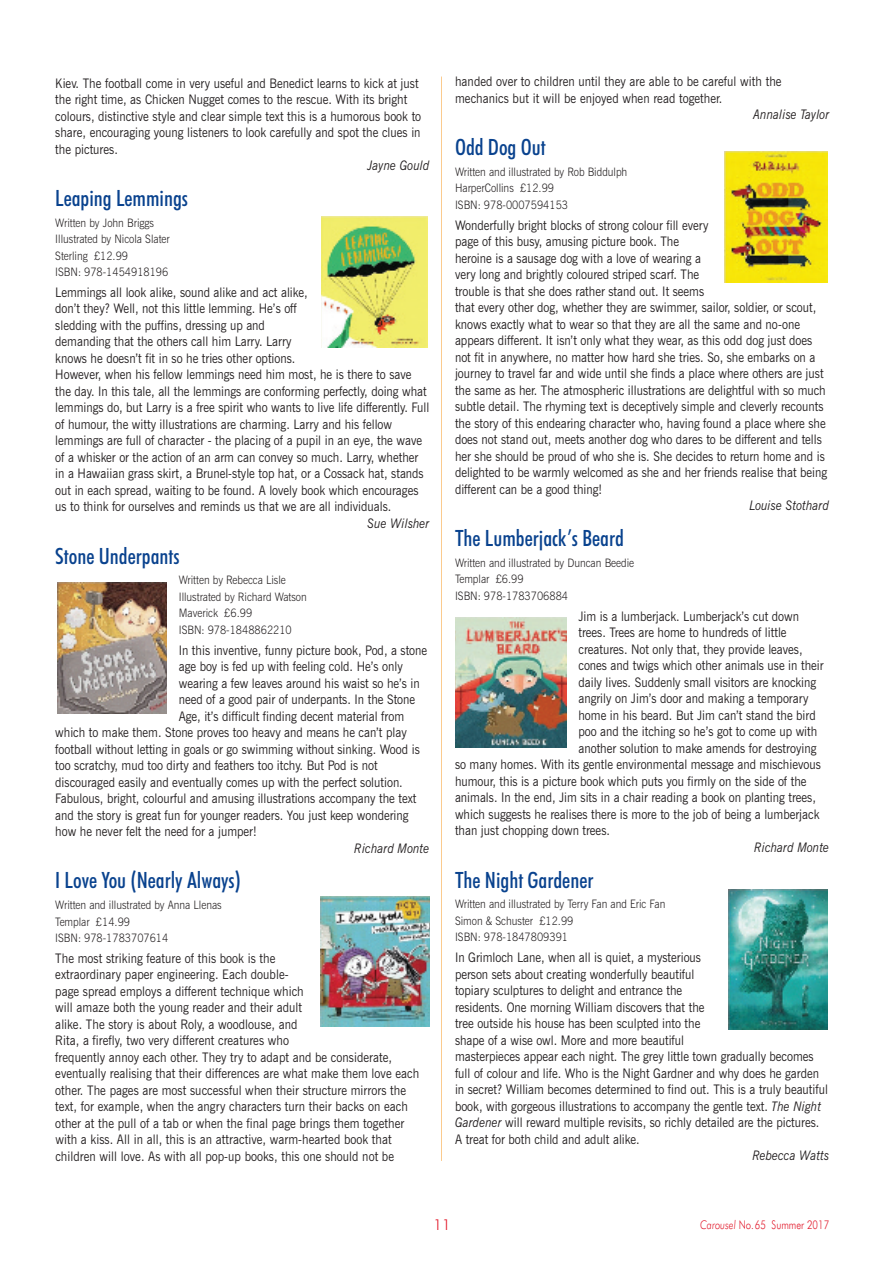
<style>
.page{position:relative;width:893px;height:1263px;background:#fff}
.page>*{position:absolute;margin:0;border:0;box-sizing:border-box;transform-origin:0 0}
.t1{font:500 condensed 22.5px "Futura BT";color:#09428e}
.t2{font:300 15px "Futura BT";color:#e2192b}
.t3{font:13.2px/16.5px "News Gothic BT";color:#231f20;scale:.9 1}
.t4{font:italic 13.2px "News Gothic BT";color:#231f20;scale:.9 1}
.t5{font:300 12px "Futura BT";color:#e2192b;scale:.8 1}
.t6{font:300 11.7px/16.5px "News Gothic BT";color:#231f20;scale:.9 1}
.s1{font-style:italic}
</style>
<div class="page">
<hr style="left:441px;top:77px;width:1px;height:1084px;background:#fbcb8e">
<img style="left:321px;top:217px;width:106px;height:131px">
<svg style="left:57px;top:582px;width:1px;height:131px"></svg>
<img style="left:58px;top:582px;width:109px;height:131px">
<img style="left:320px;top:896px;width:109px;height:131px">
<img style="left:725px;top:152px;width:102px;height:131px">
<img style="left:455px;top:618px;width:111px;height:129px">
<svg style="left:827px;top:890px;width:1px;height:139px"></svg>
<img style="left:728px;top:890px;width:99px;height:139px">
<p class="t3" style="left:55px;top:76px;width:408px">Kiev. The football come in very useful and Benedict learns to kick at just the right time, as Chicken Nugget comes to the rescue. With its bright colours, distinctive style and clear simple text this is a humorous book to share, encouraging young listeners to look carefully and spot the clues in the pictures.</p>
<p class="t4" style="left:367px;top:161px;width:70px">Jayne Gould</p>
<h1 class="t1" style="left:55px;top:189px;width:134px">Leaping Lemmings</h1>
<p class="t6" style="left:55px;top:215px;width:129px">Written by John Briggs<br>Illustrated by Nicola Slater<br>Sterling £12.99<br>ISBN: 978-1454918196</p>
<p class="t3" style="left:55px;top:285px;width:417px">Lemmings all look alike, sound alike and act alike,<br>don’t they? Well, not this little lemming. He’s off<br>sledding with the puffins, dressing up and<br>demanding that the others call him Larry. Larry<br>knows he doesn’t fit in so he tries other options.<br>However, when his fellow lemmings need him most, he is there to save the day. In this tale, all the lemmings are conforming perfectly, doing what lemmings do, but Larry is a free spirit who wants to live life differently. Full of humour, the witty illustrations are charming. Larry and his fellow lemmings are full of character - the placing of a pupil in an eye, the wave of a whisker or the action of an arm can convey so much. Larry, whether in a Hawaiian grass skirt, a Brunel-style top hat, or a Cossack hat, stands out in each spread, waiting to be found. A lovely book which encourages us to think for ourselves and reminds us that we are all individuals.</p>
<p class="t4" style="left:367px;top:518px;width:71px">Sue Wilsher</p>
<h1 class="t1" style="left:55px;top:546px;width:126px">Stone Underpants</h1>
<p class="t6" style="left:179px;top:573px;width:144px">Written by Rebecca Lisle<br>Illustrated by Richard Watson<br>Maverick £6.99<br>ISBN: 978-1848862210</p>
<p class="t3" style="left:179px;top:643px;width:278px">In this inventive, funny picture book, Pod, a stone</p>
<p class="t3" style="left:179px;top:659px;width:250px">age boy is fed up with feeling cold. He’s only</p>
<p class="t3" style="left:179px;top:676px;width:269px">wearing a few leaves around his waist so he’s in</p>
<p class="t3" style="left:179px;top:692px;width:264px">need of a good pair of underpants. In the Stone</p>
<p class="t3" style="left:179px;top:709px;width:252px">Age, it’s difficult finding decent material from</p>
<p class="t3" style="left:55px;top:725px;width:392px">which to make them. Stone proves too heavy and means he can’t play</p>
<p class="t3" style="left:55px;top:742px;width:406px">football without letting in goals or go swimming without sinking. Wood is</p>
<p class="t3" style="left:55px;top:758px;width:360px">too scratchy, mud too dirty and feathers too itchy. But Pod is not</p>
<p class="t3" style="left:55px;top:775px;width:387px">discouraged easily and eventually comes up with the perfect solution.</p>
<p class="t3" style="left:55px;top:791px;width:403px">Fabulous, bright, colourful and amusing illustrations accompany the text</p>
<p class="t3" style="left:55px;top:808px;width:394px">and the story is great fun for younger readers. You just keep wondering</p>
<p class="t3" style="left:55px;top:824px;width:225px">how he never felt the need for a jumper!</p>
<p class="t4" style="left:354px;top:843px;width:85px">Richard Monte</p>
<h1 class="t1" style="left:55px;top:871px;width:187px">I Love You (Nearly Always)</h1>
<p class="t6" style="left:55px;top:898px;width:186px">Written and illustrated by Anna Llenas<br>Templar £14.99<br>ISBN: 978-1783707614</p>
<p class="t3" style="left:55px;top:951px;width:406px">The most striking feature of this book is the<br>extraordinary paper engineering. Each double-<br>page spread employs a different technique which<br>will amaze both the young reader and their adult<br>alike. The story is about Roly, a woodlouse, and<br>Rita, a firefly, two very different creatures who<br>frequently annoy each other. They try to adapt and be considerate, eventually realising that their differences are what make them love each other. The pages are most successful when their structure mirrors the text, for example, when the angry characters turn their backs on each other at the pull of a tab or when the final page brings them together with a kiss. All in all, this is an attractive, warm-hearted book that children will love. As with all pop-up books, this one should not be</p>
<p class="t3" style="left:455px;top:74px;width:364px">handed over to children until they are able to be careful with the mechanics but it will be enjoyed when read together.</p>
<p class="t4" style="left:753px;top:110px;width:86px">Annalise Taylor</p>
<h1 class="t1" style="left:455px;top:138px;width:92px">Odd Dog Out</h1>
<p class="t6" style="left:455px;top:164px;width:193px">Written and illustrated by Rob Biddulph<br>HarperCollins £12.99<br>ISBN: 978-0007594153</p>
<p class="t3" style="left:455px;top:218px;width:415px">Wonderfully bright blocks of strong colour fill every<br>page of this busy, amusing picture book. The<br>heroine is a sausage dog with a love of wearing a<br>very long and brightly coloured striped scarf. The<br>trouble is that she does rather stand out. It seems<br>that every other dog, whether they are swimmer, sailor, soldier, or scout, knows exactly what to wear so that they are all the same and no-one appears different. It isn’t only what they wear, as this odd dog just does not fit in anywhere, no matter how hard she tries. So, she embarks on a journey to travel far and wide until she finds a place where others are just the same as her. The atmospheric illustrations are delightful with so much subtle detail. The rhyming text is deceptively simple and cleverly recounts the story of this endearing character who, having found a place where she does not stand out, meets another dog who dares to be different and tells her she should be proud of who she is. She decides to return home and is delighted to be warmly welcomed as she and her friends realise that being different can be a good thing!</p>
<p class="t4" style="left:750px;top:501px;width:90px">Louise Stothard</p>
<h1 class="t1" style="left:455px;top:529px;width:170px">The Lumberjack’s Beard</h1>
<p class="t6" style="left:455px;top:555px;width:201px">Written and illustrated by Duncan Beedie<br>Templar £6.99<br>ISBN: 978-1783706884</p>
<p class="t3" style="left:578px;top:609px;width:247px">Jim is a lumberjack. Lumberjack’s cut down</p>
<p class="t3" style="left:578px;top:625px;width:233px">trees. Trees are home to hundreds of little</p>
<p class="t3" style="left:578px;top:642px;width:251px">creatures. Not only that, they provide leaves,</p>
<p class="t3" style="left:578px;top:658px;width:274px">cones and twigs which other animals use in their</p>
<p class="t3" style="left:578px;top:675px;width:266px">daily lives. Suddenly small visitors are knocking</p>
<p class="t3" style="left:578px;top:691px;width:257px">angrily on Jim’s door and making a temporary</p>
<p class="t3" style="left:578px;top:708px;width:265px">home in his beard. But Jim can’t stand the bird</p>
<p class="t3" style="left:578px;top:724px;width:267px">poo and the itching so he’s got to come up with</p>
<p class="t3" style="left:578px;top:741px;width:266px">another solution to make amends for destroying</p>
<p class="t3" style="left:455px;top:757px;width:408px">so many homes. With its gentle environmental message and mischievous</p>
<p class="t3" style="left:455px;top:774px;width:392px">humour, this is a picture book which puts you firmly on the side of the</p>
<p class="t3" style="left:455px;top:790px;width:402px">animals. In the end, Jim sits in a chair reading a book on planting trees,</p>
<p class="t3" style="left:455px;top:807px;width:406px">which suggests he realises there is more to the job of being a lumberjack</p>
<p class="t3" style="left:455px;top:823px;width:174px">than just chopping down trees.</p>
<p class="t4" style="left:754px;top:842px;width:85px">Richard Monte</p>
<h1 class="t1" style="left:455px;top:871px;width:140px">The Night Gardener</h1>
<p class="t6" style="left:455px;top:897px;width:235px">Written and illustrated by Terry Fan and Eric Fan<br>Simon &amp; Schuster £12.99<br>ISBN: 978-1847809391</p>
<p class="t3" style="left:455px;top:950px;width:416px">In Grimloch Lane, when all is quiet, a mysterious<br>person sets about creating wonderfully beautiful<br>topiary sculptures to delight and entrance the<br>residents. One morning William discovers that the<br>tree outside his house has been sculpted into the<br>shape of a wise owl. More and more beautiful<br>masterpieces appear each night. The grey little town gradually becomes full of colour and life. Who is the Night Gardner and why does he garden in secret? William becomes determined to find out. This is a truly beautiful book, with gorgeous illustrations to accompany the gentle text. <span class="s1">The Night Gardener</span> will reward multiple revisits, so richly detailed are the pictures.<br>A treat for both child and adult alike.</p>
<p class="t4" style="left:752px;top:1151px;width:87px">Rebecca Watts</p>
<p class="t2" style="left:434px;top:1218px;width:19px">11</p>
<p class="t5" style="left:700px;top:1220px;width:163px"><span class="s1">Carousel</span> No.65 Summer 2017</p>
</div>
